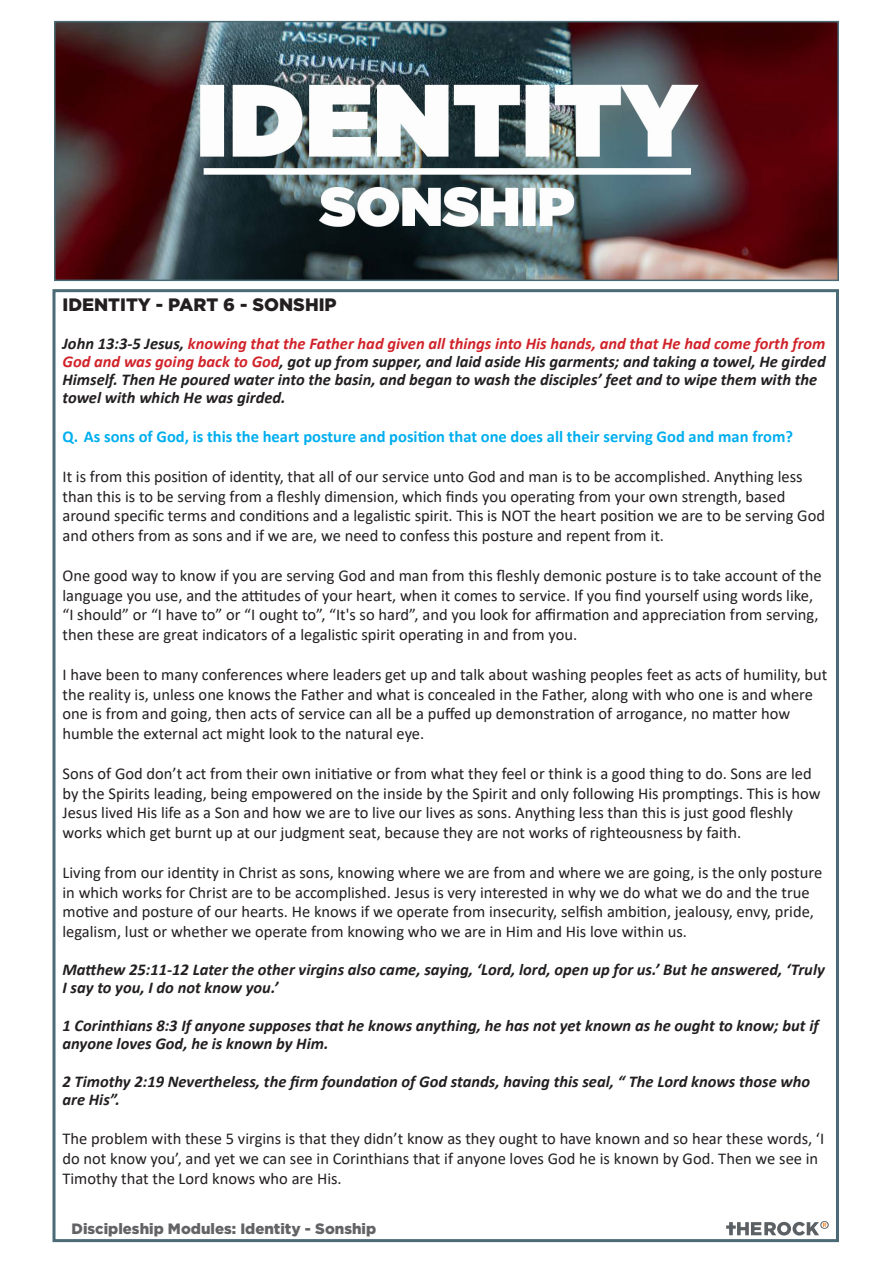
<style>
.page{position:relative;width:893px;height:1263px;background:#fff}
.page>*{position:absolute;margin:0;border:0;box-sizing:border-box;transform-origin:0 0}
.Headings{font:900 18px "Gotham";color:#231f20}
.Standard_text{font:16.5px/19.8px "Calibri";color:#231f20}
.Scripture{font:italic 700 16.5px/18px "Calibri";color:#231f20}
.t1{font:700 16.5px "Calibri";color:#00aeef}
.t2{font:900 15px "Gotham";color:#636366}
.s1{color:#d1232a}
</style>
<div class="page">
<img style="left:57px;top:24px;width:779px;height:254px">
<div style="left:54px;top:21px;width:785px;height:260px;border:2px solid #4a6a75"></div>
<svg style="left:726px;top:1221px;width:103px;height:14px"></svg>
<p class="Headings" style="left:63px;top:294px;width:276px">IDENTITY - PART 6 - SONSHIP</p>
<p class="Scripture" style="left:63px;top:334px;width:765px">John 13:3-5 Jesus, <span class="s1">knowing that the Father had given all things into His hands, and that He had come forth from God and was going back to God</span>, got up from supper, and laid aside His garments; and taking a towel, He girded Himself. Then He poured water into the basin, and began to wash the disciples’ feet and to wipe them with the towel with which He was girded.</p>
<p class="t1" style="left:63px;top:425px;width:732px">Q. As sons of God, is this the heart posture and position that one does all their serving God and man from?</p>
<p class="Standard_text" style="left:63px;top:466px;width:764px">It is from this position of identity, that all of our service unto God and man is to be accomplished. Anything less than this is to be serving from a fleshly dimension, which finds you operating from your own strength, based around specific terms and conditions and a legalistic spirit. This is NOT the heart position we are to be serving God and others from as sons and if we are, we need to confess this posture and repent from it.</p>
<p class="Standard_text" style="left:63px;top:565px;width:760px">One good way to know if you are serving God and man from this fleshly demonic posture is to take account of the language you use, and the attitudes of your heart, when it comes to service. If you find yourself using words like, “I should” or “I have to” or “I ought to”, “It's so hard”, and you look for affirmation and appreciation from serving, then these are great indicators of a legalistic spirit operating in and from you.</p>
<p class="Standard_text" style="left:63px;top:664px;width:766px">I have been to many conferences where leaders get up and talk about washing peoples feet as acts of humility, but the reality is, unless one knows the Father and what is concealed in the Father, along with who one is and where one is from and going, then acts of service can all be a puffed up demonstration of arrogance, no matter how humble the external act might look to the natural eye.</p>
<p class="Standard_text" style="left:63px;top:763px;width:760px">Sons of God don’t act from their own initiative or from what they feel or think is a good thing to do. Sons are led by the Spirits leading, being empowered on the inside by the Spirit and only following His promptings. This is how Jesus lived His life as a Son and how we are to live our lives as sons. Anything less than this is just good fleshly works which get burnt up at our judgment seat, because they are not works of righteousness by faith.</p>
<p class="Standard_text" style="left:63px;top:862px;width:761px">Living from our identity in Christ as sons, knowing where we are from and where we are going, is the only posture in which works for Christ are to be accomplished. Jesus is very interested in why we do what we do and the true motive and posture of our hearts. He knows if we operate from insecurity, selfish ambition, jealousy, envy, pride, legalism, lust or whether we operate from knowing who we are in Him and His love within us.</p>
<p class="Scripture" style="left:63px;top:960px;width:764px">Matthew 25:11-12 Later the other virgins also came, saying, ‘Lord, lord, open up for us.’ But he answered, ‘Truly<br>I say to you, I do not know you.’</p>
<p class="Scripture" style="left:63px;top:1016px;width:758px">1 Corinthians 8:3 If anyone supposes that he knows anything, he has not yet known as he ought to know; but if anyone loves God, he is known by Him.</p>
<p class="Scripture" style="left:63px;top:1072px;width:749px">2 Timothy 2:19 Nevertheless, the firm foundation of God stands, having this seal, “ The Lord knows those who are His”.</p>
<p class="Standard_text" style="left:63px;top:1128px;width:763px">The problem with these 5 virgins is that they didn’t know as they ought to have known and so hear these words, ‘I do not know you’, and yet we can see in Corinthians that if anyone loves God he is known by God. Then we see in<br>Timothy that the Lord knows who are His.</p>
<p class="t2" style="left:72px;top:1220px;width:306px">Discipleship Modules: Identity - Sonship</p>
</div>
